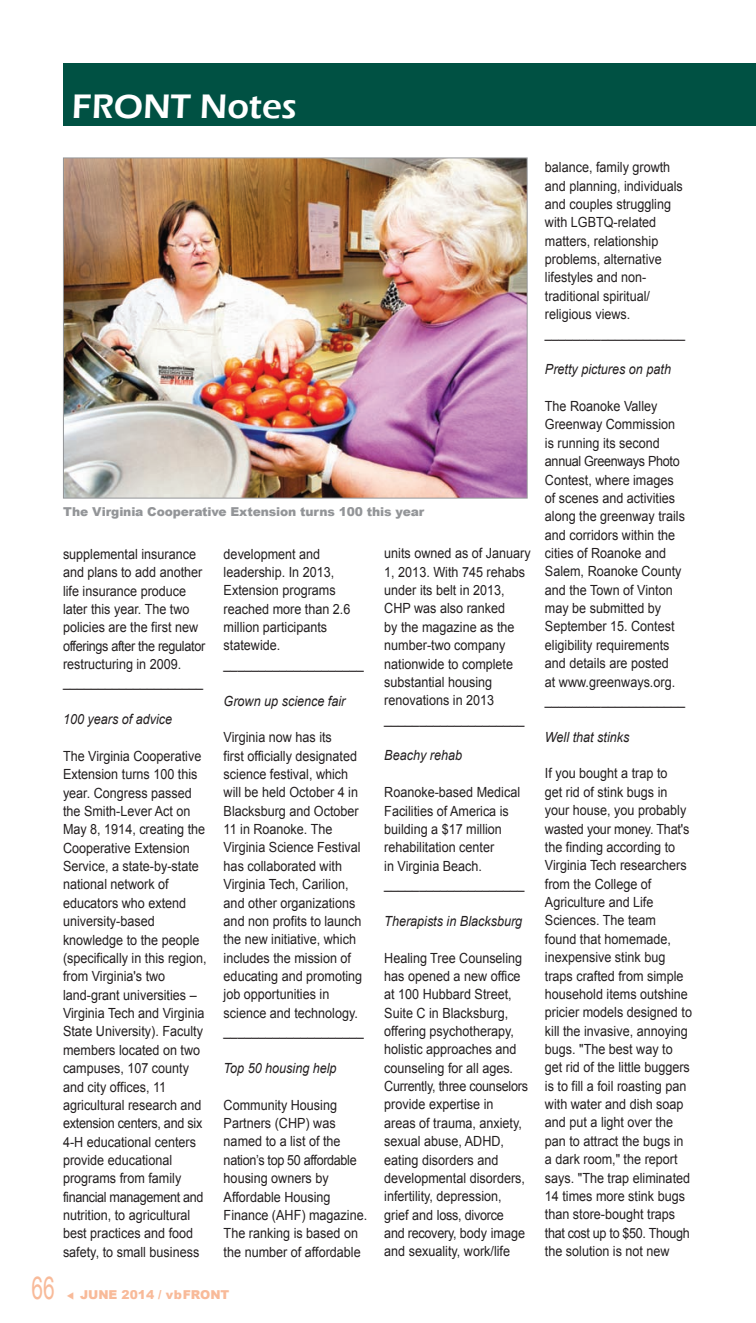
<style>
.page{position:relative;width:756px;height:1323px;background:#fff}
.page>*{position:absolute;margin:0;border:0;box-sizing:border-box;transform-origin:0 0}
.t1{font:600 35px "Eras ITC";color:#fff}
.t2{font:31.5px "Arial";color:#f8ba99;scale:.67 1}
.t3{font:14px/18.4px "Arial";color:#231f20;scale:.9 1}
.t4{font:italic 14px "Arial";color:#231f20;scale:.9 1}
.t5{font:900 12.25px "Arial";letter-spacing:-.01em;color:#939598}
.t6{font:900 12.25px "Arial";color:#f8ba99}
</style>
<div class="page">
<div style="left:63px;top:63px;width:693px;height:63px;background:#005143"></div>
<img style="left:65px;top:160px;width:461px;height:337px">
<div style="left:63px;top:158px;width:465px;height:341px;border:1px solid #939598"></div>
<h1 class="t1" style="left:72px;top:86px;width:227px">FRONT Notes</h1>
<p class="t5" style="left:63px;top:503px;width:363px">The Virginia Cooperative Extension turns 100 this year</p>
<h2 class="t2" style="left:32px;top:1270px;width:36px">66</h2>
<p class="t3" style="left:63px;top:545px;width:160px">supplemental insurance and plans to add another life insurance produce later this year. The two policies are the first new offerings after the regulator restructuring in 2009. ____________________</p>
<p class="t4" style="left:63px;top:711px;width:123px">100 years of advice</p>
<p class="t3" style="left:63px;top:747px;width:161px">The Virginia Cooperative<br>Extension turns 100 this year. Congress passed the Smith-Lever Act on<br>May 8, 1914, creating the<br>Cooperative Extension<br>Service, a state-by-state national network of educators who extend university-based knowledge to the people (specifically in this region, from Virginia's two land-grant universities –<br>Virginia Tech and Virginia<br>State University). Faculty members located on two campuses, 107 county and city offices, 11 agricultural research and extension centers, and six<br>4-H educational centers provide educational programs from family financial management and nutrition, to agricultural best practices and food safety, to small business</p>
<p class="t3" style="left:224px;top:545px;width:157px">development and leadership. In 2013,<br>Extension programs reached more than 2.6 million participants statewide. ____________________</p>
<p class="t4" style="left:224px;top:693px;width:137px">Grown up science fair</p>
<p class="t3" style="left:224px;top:728px;width:157px">Virginia now has its<br>first officially designated science festival, which will be held October 4 in<br>Blacksburg and October<br>11 in Roanoke. The<br>Virginia Science Festival has collaborated with<br>Virginia Tech, Carilion, and other organizations and non profits to launch the new initiative, which includes the mission of educating and promoting job opportunities in science and technology. ____________________</p>
<p class="t4" style="left:224px;top:1060px;width:127px">Top 50 housing help</p>
<p class="t3" style="left:224px;top:1096px;width:161px">Community Housing<br>Partners (CHP) was named to a list of the nation’s top 50 affordable housing owners by<br>Affordable Housing<br>Finance (AHF) magazine.<br>The ranking is based on the number of affordable</p>
<p class="t6" style="left:67px;top:1285px;width:164px">▼ JUNE 2014 / vbFRONT</p>
<p class="t3" style="left:384px;top:544px;width:164px">units owned as of January<br>1, 2013. With 745 rehabs under its belt in 2013,<br>CHP was also ranked<br>by the magazine as the number-two company nationwide to complete substantial housing renovations in 2013 ____________________</p>
<p class="t4" style="left:384px;top:748px;width:88px">Beachy rehab</p>
<p class="t3" style="left:384px;top:783px;width:157px">Roanoke-based Medical<br>Facilities of America is building a $17 million rehabilitation center<br>in Virginia Beach. ____________________</p>
<p class="t4" style="left:384px;top:913px;width:155px">Therapists in Blacksburg</p>
<p class="t3" style="left:384px;top:948px;width:161px">Healing Tree Counseling has opened a new office at 100 Hubbard Street,<br>Suite C in Blacksburg, offering psychotherapy, holistic approaches and counseling for all ages.<br>Currently, three counselors provide expertise in areas of trauma, anxiety, sexual abuse, ADHD, eating disorders and developmental disorders, infertility, depression, grief and loss, divorce<br>and recovery, body image and sexuality, work/life</p>
<p class="t3" style="left:545px;top:158px;width:157px">balance, family growth and planning, individuals and couples struggling with LGBTQ-related matters, relationship problems, alternative lifestyles and non&shy;traditional spiritual/ religious views. ____________________</p>
<p class="t4" style="left:545px;top:362px;width:142px">Pretty pictures on path</p>
<p class="t3" style="left:545px;top:397px;width:157px">The Roanoke Valley<br>Greenway Commission is running its second annual Greenways Photo<br>Contest, where images of scenes and activities along the greenway trails and corridors within the cities of Roanoke and<br>Salem, Roanoke County and the Town of Vinton may be submitted by<br>September 15. Contest eligibility requirements and details are posted<br>at www.greenways.org. ____________________</p>
<p class="t4" style="left:545px;top:729px;width:95px">Well that stinks</p>
<p class="t3" style="left:545px;top:764px;width:165px">If you bought a trap to<br>get rid of stink bugs in your house, you probably wasted your money. That's the finding according to<br>Virginia Tech researchers from the College of<br>Agriculture and Life<br>Sciences. The team<br>found that homemade, inexpensive stink bug traps crafted from simple household items outshine pricier models designed to kill the invasive, annoying bugs. "The best way to get rid of the little buggers is to fill a foil roasting pan with water and dish soap and put a light over the pan to attract the bugs in a dark room," the report says. "The trap eliminated<br>14 times more stink bugs than store-bought traps that cost up to $50. Though the solution is not new</p>
</div>
